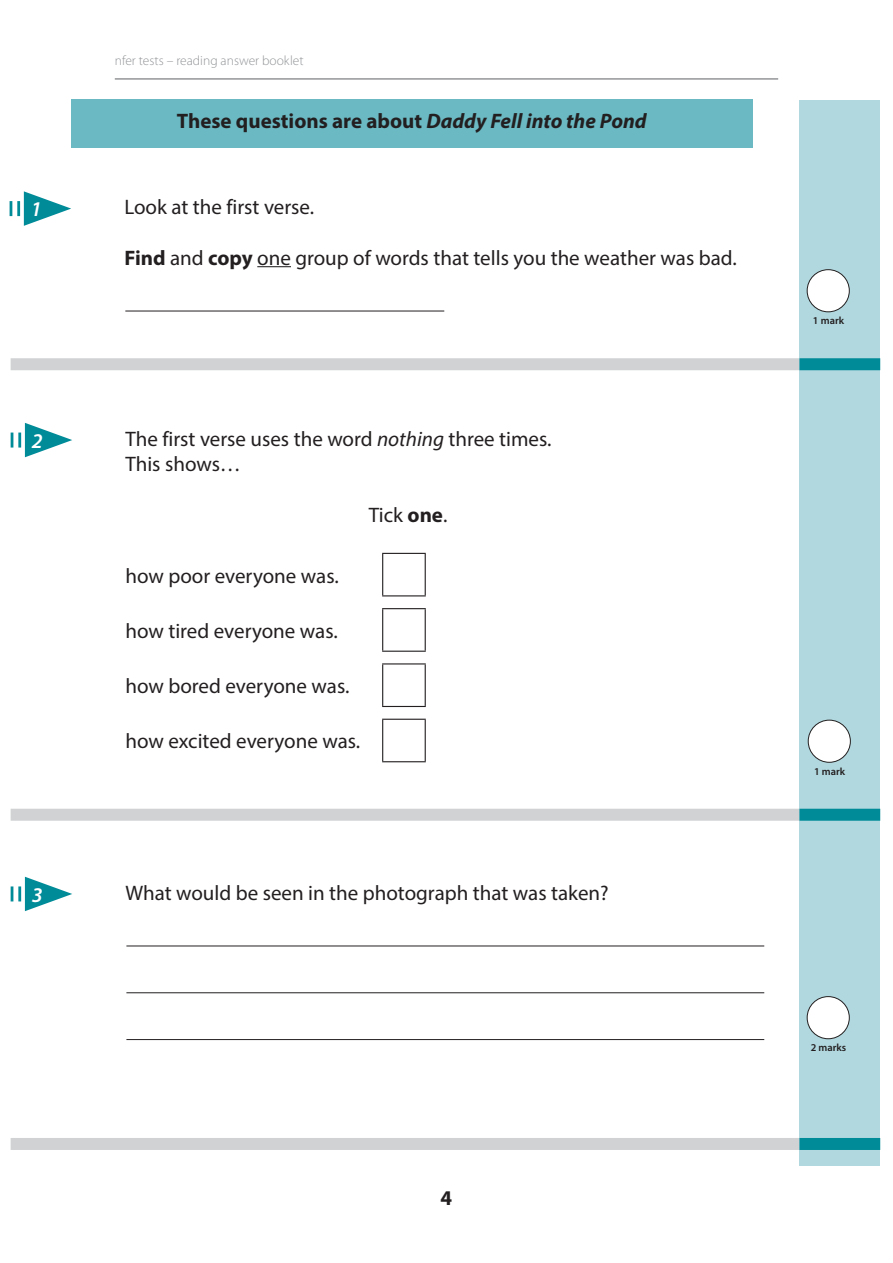
<style>
.page{position:relative;width:893px;height:1263px;background:#fff}
.page>*{position:absolute;margin:0;border:0;box-sizing:border-box;transform-origin:0 0}
.Question_Para{font:21px "Myriad Pro";color:#231f20}
.Section_Title_Para{font:700 21px "Myriad Pro";color:#231f20}
.t1{font:italic 600 21px "Myriad Pro";color:#fff}
.Page_number{font:700 21px "Myriad Pro";color:#231f20}
.t2{font:300 13.5px "Myriad Pro";color:#939598}
.t3{font:600 10.5px "Myriad Pro";color:#231f20}
.s1{font-style:italic}
.s2{font-weight:700}
</style>
<div class="page">
<hr style="left:115px;top:78px;width:663px;height:2px;background:#939598">
<div style="left:799px;top:100px;width:81px;height:1065px;background:#b1d8df"></div>
<div style="left:71px;top:100px;width:682px;height:48px;background:#6ab9c3"></div>
<hr style="left:382px;top:553px;width:44px;height:1px;background:#231f20">
<hr style="left:382px;top:554px;width:1px;height:41px;background:#231f20">
<hr style="left:425px;top:554px;width:1px;height:41px;background:#231f20">
<hr style="left:382px;top:595px;width:44px;height:1px;background:#231f20">
<hr style="left:382px;top:608px;width:44px;height:1px;background:#231f20">
<hr style="left:382px;top:609px;width:1px;height:42px;background:#231f20">
<hr style="left:425px;top:609px;width:1px;height:42px;background:#231f20">
<hr style="left:382px;top:651px;width:44px;height:1px;background:#231f20">
<hr style="left:382px;top:663px;width:44px;height:1px;background:#231f20">
<hr style="left:382px;top:664px;width:1px;height:42px;background:#231f20">
<hr style="left:425px;top:664px;width:1px;height:42px;background:#231f20">
<hr style="left:382px;top:706px;width:44px;height:1px;background:#231f20">
<hr style="left:382px;top:719px;width:44px;height:1px;background:#231f20">
<hr style="left:382px;top:720px;width:1px;height:41px;background:#231f20">
<hr style="left:425px;top:720px;width:1px;height:41px;background:#231f20">
<hr style="left:382px;top:761px;width:44px;height:1px;background:#231f20">
<svg style="left:11px;top:432px;width:2px;height:15px"></svg>
<hr style="left:18px;top:432px;width:3px;height:15px;background:#008b98">
<svg style="left:25px;top:423px;width:47px;height:34px"></svg>
<div style="left:808px;top:720px;width:42px;height:42px;background:#fff;border-radius:50%"></div>
<div style="left:808px;top:720px;width:42px;height:42px;border:1px solid #231f20;border-radius:50%"></div>
<div style="left:11px;top:809px;width:788px;height:12px;background:#d1d2d4"></div>
<div style="left:799px;top:809px;width:81px;height:12px;background:#008b98"></div>
<hr style="left:257px;top:266px;width:34px;height:1px;background:#231f20">
<hr style="left:125px;top:311px;width:319px;height:1px;background:#231f20">
<div style="left:807px;top:270px;width:42px;height:42px;background:#fff;border-radius:50%"></div>
<div style="left:807px;top:269px;width:42px;height:43px;border:1px solid #231f20;border-radius:50%"></div>
<svg style="left:10px;top:201px;width:2px;height:15px"></svg>
<hr style="left:17px;top:201px;width:3px;height:15px;background:#008b98">
<svg style="left:24px;top:191px;width:47px;height:35px"></svg>
<div style="left:11px;top:358px;width:788px;height:12px;background:#d1d2d4"></div>
<div style="left:799px;top:358px;width:81px;height:12px;background:#008b98"></div>
<hr style="left:126px;top:945px;width:638px;height:1px;background:#231f20">
<hr style="left:126px;top:992px;width:638px;height:1px;background:#231f20">
<hr style="left:126px;top:1039px;width:638px;height:1px;background:#231f20">
<div style="left:807px;top:996px;width:42px;height:43px;background:#fff;border-radius:50%"></div>
<div style="left:807px;top:996px;width:42px;height:43px;border:1px solid #231f20;border-radius:50%"></div>
<svg style="left:11px;top:886px;width:2px;height:15px"></svg>
<hr style="left:18px;top:886px;width:3px;height:15px;background:#008b98">
<svg style="left:25px;top:877px;width:47px;height:34px"></svg>
<div style="left:11px;top:1138px;width:788px;height:12px;background:#d1d2d4"></div>
<div style="left:799px;top:1138px;width:81px;height:12px;background:#008b98"></div>
<p class="t2" style="left:115px;top:53px;width:190px">nfer tests – reading answer booklet</p>
<p class="Section_Title_Para" style="left:177px;top:107px;width:471px">These questions are about <span class="s1">Daddy Fell into the Pond</span></p>
<p class="t1" style="left:31px;top:196px;width:12px">1</p>
<p class="Question_Para" style="left:124px;top:194px;width:191px">Look at the first verse.</p>
<p class="Question_Para" style="left:124px;top:245px;width:614px"><span class="s2">Find</span> and <span class="s2">copy</span> one group of words that tells you the weather was bad.</p>
<p class="t3" style="left:813px;top:314px;width:33px">1 mark</p>
<p class="t1" style="left:32px;top:427px;width:12px">2</p>
<p class="Question_Para" style="left:125px;top:426px;width:428px">The first verse uses the word <span class="s1">nothing</span> three times.</p>
<p class="Question_Para" style="left:125px;top:451px;width:117px">This shows…</p>
<p class="Question_Para" style="left:369px;top:502px;width:80px">Tick <span class="s2">one</span>.</p>
<p class="Question_Para" style="left:125px;top:562px;width:215px">how poor everyone was.</p>
<p class="Question_Para" style="left:125px;top:618px;width:214px">how tired everyone was.</p>
<p class="Question_Para" style="left:125px;top:673px;width:225px">how bored everyone was.</p>
<p class="Question_Para" style="left:125px;top:728px;width:236px">how excited everyone was.</p>
<p class="t3" style="left:814px;top:764px;width:33px">1 mark</p>
<p class="t1" style="left:32px;top:881px;width:12px">3</p>
<p class="Question_Para" style="left:125px;top:879px;width:485px">What would be seen in the photograph that was taken?</p>
<p class="t3" style="left:811px;top:1041px;width:37px">2 marks</p>
<p class="Page_number" style="left:441px;top:1184px;width:13px">4</p>
</div>
